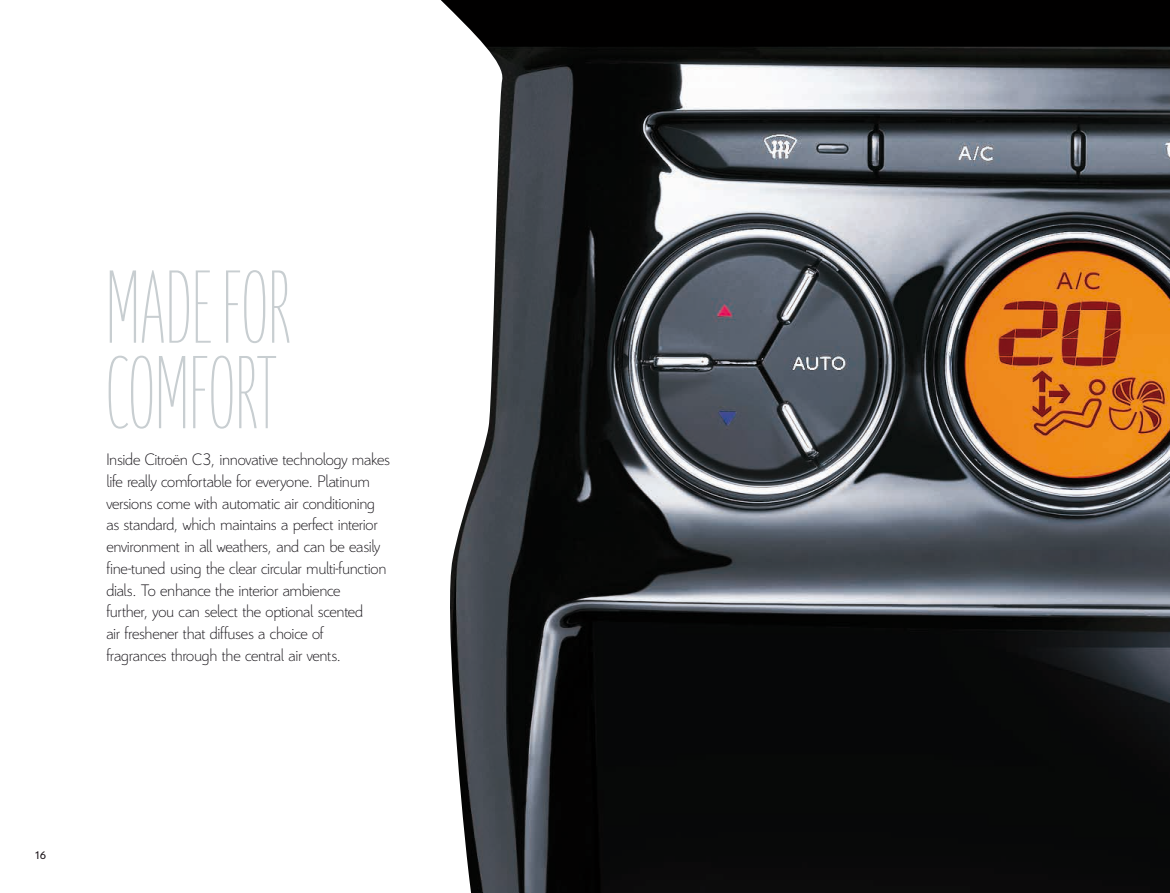
<style>
.page{position:relative;width:1170px;height:893px;background:#fff}
.page>*{position:absolute;margin:0;border:0;box-sizing:border-box;transform-origin:0 0}
.t1{font:112.5px/85.5px "CI Tbeta";letter-spacing:.01em;color:#c8ced1}
.t2{font:300 18px/21.8px "Citroen";letter-spacing:-.02em;color:#1a171c}
.t3{font:12px "Citroen";color:#1c151a}
</style>
<div class="page">
<img style="left:441px;top:0;width:728px;height:893px">
<h1 class="t1" style="left:106px;top:264px;width:185px">MADE FOR<br>COMFORT</h1>
<p class="t2" style="left:106px;top:448px;width:285px">Inside Citroën C3, innovative technology makes life really comfortable for everyone. Platinum versions come with automatic air conditioning as standard, which maintains a perfect interior environment in all weathers, and can be easily fine-tuned using the clear circular multi-function dials. To enhance the interior ambience<br>further, you can select the optional scented<br>air freshener that diffuses a choice of<br>fragrances through the central air vents.</p>
<p class="t3" style="left:34px;top:849px;width:14px">16</p>
</div>
